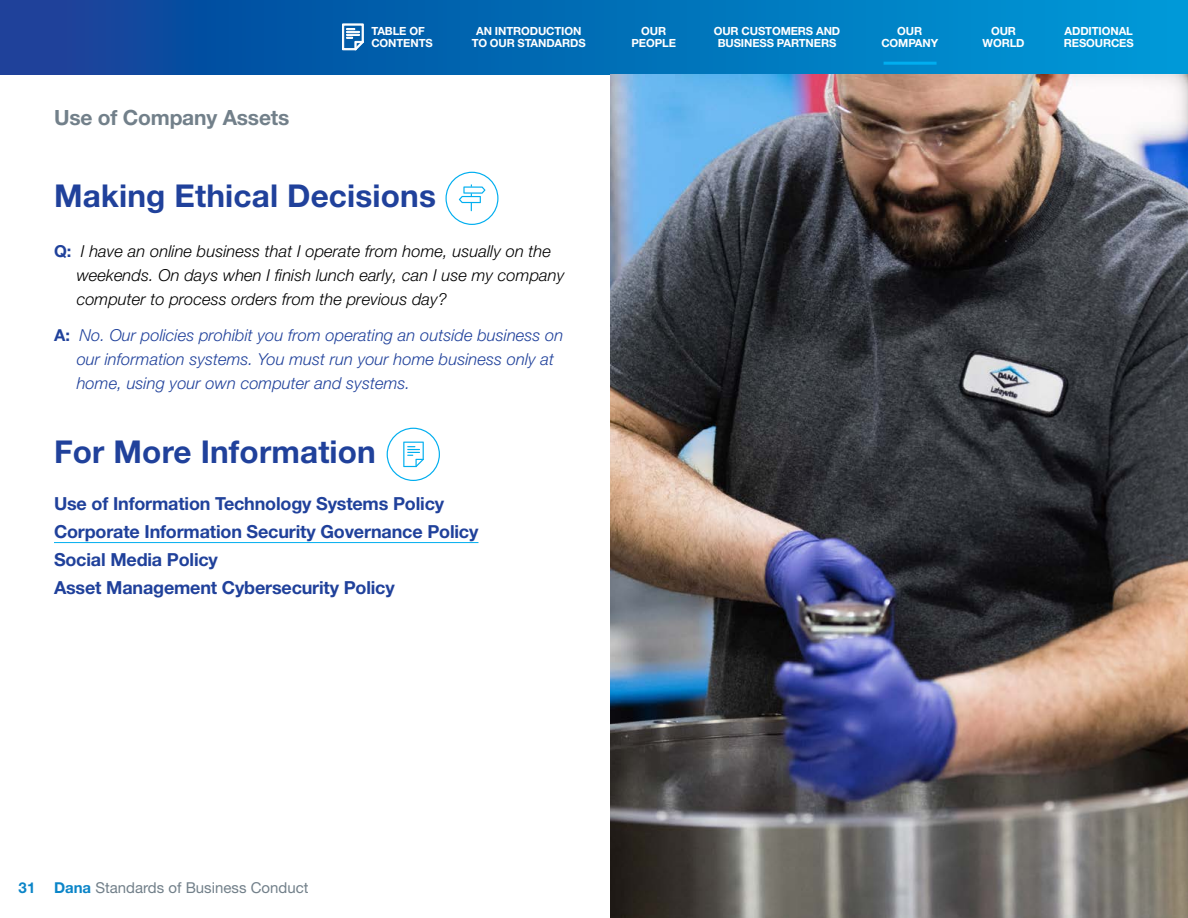
<style>
.page{position:relative;width:1188px;height:918px;background:#fff}
.page>*{position:absolute;margin:0;border:0;box-sizing:border-box;transform-origin:0 0}
.t1{font:700 31.5px "Helvetica Neue LT Pro";letter-spacing:.005em;color:#20419b}
.t2{font:700 21px "Helvetica Neue LT Pro";letter-spacing:-.01em;color:#72808a}
.t3{font:700 18px/27.9px "Helvetica Neue LT Pro";letter-spacing:-.01em;color:#20419b}
.t4{font:italic 300 16.5px/24px "Helvetica Neue LT Pro";letter-spacing:.005em;color:#000}
.t5{font:italic 300 16.5px/24px "Helvetica Neue LT Pro";letter-spacing:.005em;color:#20419b}
.t6{font:15px "Helvetica Neue LT Pro";color:#72808a}
.t7{font:700 11.25px/12px "Helvetica Neue LT Pro";letter-spacing:-.01em;color:#fff;text-align:center}
.s1{font-weight:700;font-style:normal;color:#20419b}
.s2{font-weight:700;font-style:normal}
.s3{font-weight:700;color:#0b85c8}
</style>
<div class="page">
<svg style="left:0;top:0;width:1188px;height:75px;background:#056cb6"></svg>
<svg style="left:342px;top:23px;width:22px;height:28px"></svg>
<hr style="left:884px;top:62px;width:53px;height:3px;background:#00aeef">
<hr style="left:54px;top:542px;width:424px;height:1px;background:#00aeef">
<img style="left:611px;top:75px;width:577px;height:843px">
<svg style="left:446px;top:172px;width:52px;height:53px"></svg>
<svg style="left:387px;top:428px;width:53px;height:53px"></svg>
<p class="t2" style="left:54px;top:105px;width:237px">Use of Company Assets</p>
<p class="t7" style="left:371px;top:25px;width:63px;text-align:left">TABLE OF<br>CONTENTS</p>
<p class="t7" style="left:472px;top:25px;width:116px">AN INTRODUCTION<br>TO OUR STANDARDS</p>
<h1 class="t1" style="left:54px;top:176px;width:384px">Making Ethical Decisions</h1>
<p class="t4" style="left:77px;top:238px;width:489px;text-indent:-23px"><span class="s1">Q:</span> I have an online business that I operate from home, usually on the weekends. On days when I finish lunch early, can I use my company computer to process orders from the previous day?</p>
<p class="t5" style="left:77px;top:322px;width:488px;text-indent:-23px"><span class="s2">A:</span> No. Our policies prohibit you from operating an outside business on our information systems. You must run your home business only at home, using your own computer and systems.</p>
<h1 class="t1" style="left:54px;top:432px;width:323px">For More Information</h1>
<p class="t3" style="left:54px;top:489px;width:426px">Use of Information Technology Systems Policy Corporate Information Security Governance Policy Social Media Policy<br>Asset Management Cybersecurity Policy</p>
<p class="t7" style="left:632px;top:25px;width:46px">OUR<br>PEOPLE</p>
<p class="t7" style="left:714px;top:25px;width:128px">OUR CUSTOMERS AND<br>BUSINESS PARTNERS</p>
<p class="t7" style="left:881px;top:25px;width:58px">OUR<br>COMPANY</p>
<p class="t7" style="left:983px;top:25px;width:44px">OUR<br>WORLD</p>
<p class="t7" style="left:1064px;top:25px;width:71px;text-align:left">ADDITIONAL<br>RESOURCES</p>
<p class="t6" style="left:19px;top:879px;width:291px"><span class="s3">31 Dana</span> Standards of Business Conduct</p>
</div>
